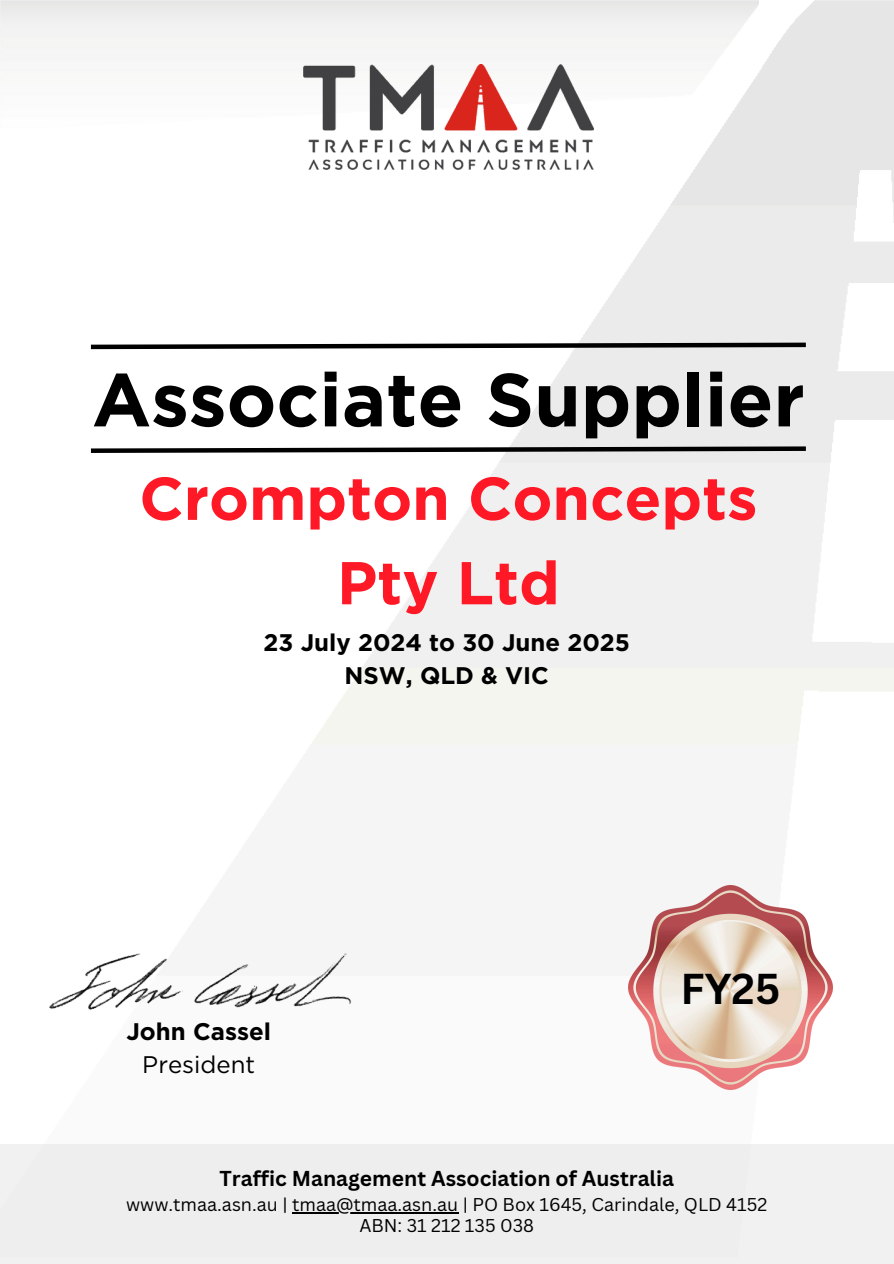
<style>
.page{position:relative;width:894px;height:1264px;background:#fff}
.page>*{position:absolute;margin:0;border:0;box-sizing:border-box;transform-origin:0 0}
.t1{font:700 75px "Gotham";color:#000}
.t2{font:700 60.3px/84.3px "Gotham";color:#ff1926;text-align:center}
.t3{font:700 42px "Canva Sans";color:#000}
.t4{font:700 24px/32.7px "Gotham";color:#000;text-align:center}
.t5{font:700 21px "Canva Sans";color:#000}
.t6{font:18px "Canva Sans";color:#000}
.s1{font-weight:400}
</style>
<div class="page">
<img style="left:0;top:0;width:893px;height:1090px">
<div style="left:0;top:1144px;width:893px;height:119px;background:#eee"></div>
<img style="left:304px;top:64px;width:289px;height:106px">
<svg style="left:86px;top:444px;width:724px;height:11px"></svg>
<svg style="left:86px;top:340px;width:724px;height:11px"></svg>
<img style="left:628px;top:885px;width:203px;height:204px">
<img style="left:42px;top:943px;width:313px;height:70px">
<hr style="left:292px;top:1211px;width:166px;height:2px;background:#000">
<p class="t1" style="left:92px;top:354px;width:714px">Associate Supplier</p>
<h4 class="t2" style="left:139px;top:456px;width:619px">Crompton Concepts<br>Pty Ltd</h4>
<p class="t4" style="left:263px;top:626px;width:368px">23 July 2024 to 30 June 2025<br>NSW, QLD &amp; VIC</p>
<h5 class="t4" style="left:126px;top:1014px;width:146px">John Cassel<br><span class="s1">President</span></h5>
<p class="t3" style="left:680px;top:958px;width:101px">FY25</p>
<p class="t5" style="left:219px;top:1163px;width:456px">Traffic Management Association of Australia</p>
<h3 class="t6" style="left:126px;top:1191px;width:642px">www.tmaa.asn.au | tmaa@tmaa.asn.au | PO Box 1645, Carindale, QLD 4152</h3>
<h6 class="t6" style="left:359px;top:1212px;width:176px">ABN: 31 212 135 038</h6>
</div>
